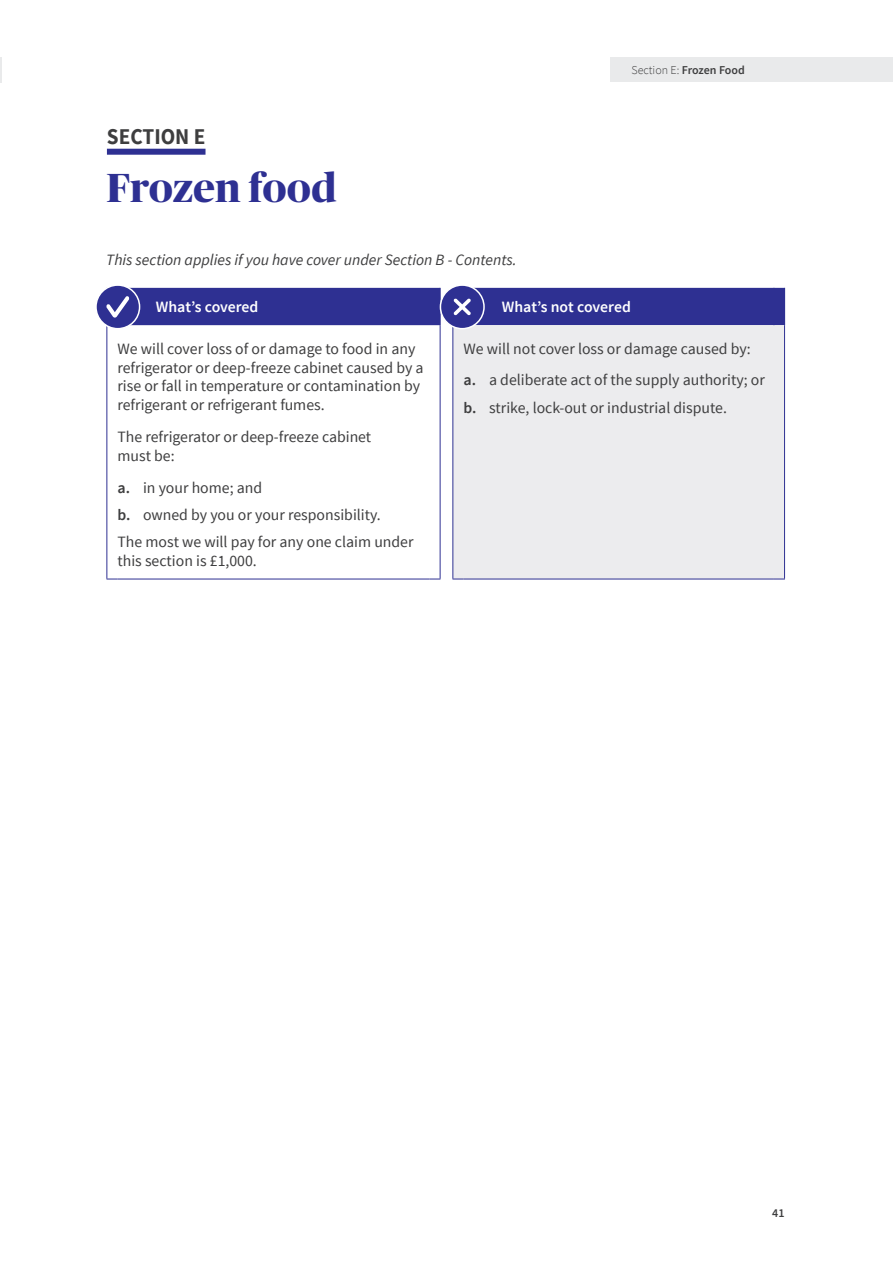
<style>
.page{position:relative;width:893px;height:1263px;background:#fff}
.page>*{position:absolute;margin:0;border:0;box-sizing:border-box;transform-origin:0 0}
._1_Sub_Heading{font:700 40.5px "Publico Banner";letter-spacing:.01em;color:#2e3092}
.section{font:700 22.5px "Source Sans Pro";color:#3e3e3f;scale:.95 1}
.Body{font:15.75px/18.9px "Source Sans Pro";color:#3e3e3f}
.Body_italic{font:italic 15.75px "Source Sans Pro";color:#3e3e3f}
.Table__White_Semibold{font:600 15.75px "Source Sans Pro";color:#fff}
.t1{font:600 12px "Source Sans Pro";letter-spacing:-.01em;color:#3e3e3f}
.s1{font-weight:300}
.s2{font-weight:600}
</style>
<div class="page">
<div style="left:107px;top:149px;width:98px;height:6px;background:#2e3092"></div>
<div style="left:453px;top:325px;width:331px;height:254px;background:#ececee"></div>
<hr style="left:784px;top:288px;width:1px;height:37px;background:#2e3092">
<hr style="left:106px;top:325px;width:1px;height:254px;background:#2e3092">
<hr style="left:117px;top:579px;width:312px;height:1px;background:#2e3092">
<hr style="left:440px;top:325px;width:1px;height:254px;background:#2e3092">
<hr style="left:452px;top:325px;width:1px;height:254px;background:#2e3092">
<hr style="left:784px;top:325px;width:1px;height:254px;background:#2e3092">
<hr style="left:440px;top:288px;width:1px;height:37px;background:#2e3092">
<hr style="left:463px;top:579px;width:311px;height:1px;background:#2e3092">
<svg style="left:96px;top:285px;width:44px;height:44px"></svg>
<div style="left:95px;top:284px;width:45px;height:45px;border:2px solid #fff;border-radius:50%"></div>
<div style="left:106px;top:288px;width:334px;height:37px;background:#2e3092"></div>
<svg style="left:440px;top:285px;width:44px;height:44px"></svg>
<div style="left:440px;top:284px;width:45px;height:45px;border:2px solid #fff;border-radius:50%"></div>
<div style="left:453px;top:288px;width:331px;height:37px;background:#2e3092"></div>
<svg style="left:0;top:57px;width:1px;height:25px"></svg>
<div style="left:701px;top:57px;width:192px;height:24px;background:#e9eaeb"></div>
<div style="left:610px;top:57px;width:275px;height:24px;background:#e9eaeb"></div>
<p class="section" style="left:107px;top:123px;width:105px">SECTION E</p>
<p class="_1_Sub_Heading" style="left:107px;top:159px;width:231px">Frozen food</p>
<p class="t1" style="left:631px;top:62px;width:115px"><span class="s1">Section E:</span> Frozen Food</p>
<p class="Body_italic" style="left:106px;top:250px;width:412px">This section applies if you have cover under Section B - Contents.</p>
<p class="Table__White_Semibold" style="left:156px;top:297px;width:104px">What’s covered</p>
<p class="Table__White_Semibold" style="left:502px;top:297px;width:131px">What’s not covered</p>
<p class="Body" style="left:117px;top:339px;width:308px">We will cover loss of or damage to food in any refrigerator or deep-freeze cabinet caused by a rise or fall in temperature or contamination by refrigerant or refrigerant fumes.</p>
<p class="Body" style="left:117px;top:428px;width:255px">The refrigerator or deep-freeze cabinet must be:</p>
<p class="Body" style="left:117px;top:478px;width:146px"><span class="s2">a.</span> in your home; and</p>
<p class="Body" style="left:117px;top:505px;width:265px"><span class="s2">b.</span> owned by you or your responsibility.</p>
<p class="Body" style="left:117px;top:533px;width:298px">The most we will pay for any one claim under this section is £1,000.</p>
<p class="Body" style="left:463px;top:339px;width:289px">We will not cover loss or damage caused by:</p>
<p class="Body" style="left:463px;top:371px;width:303px"><span class="s2">a.</span> a deliberate act of the supply authority; or</p>
<p class="Body" style="left:463px;top:398px;width:265px"><span class="s2">b.</span> strike, lock-out or industrial dispute.</p>
<p class="t1" style="left:772px;top:1206px;width:14px">41</p>
</div>
